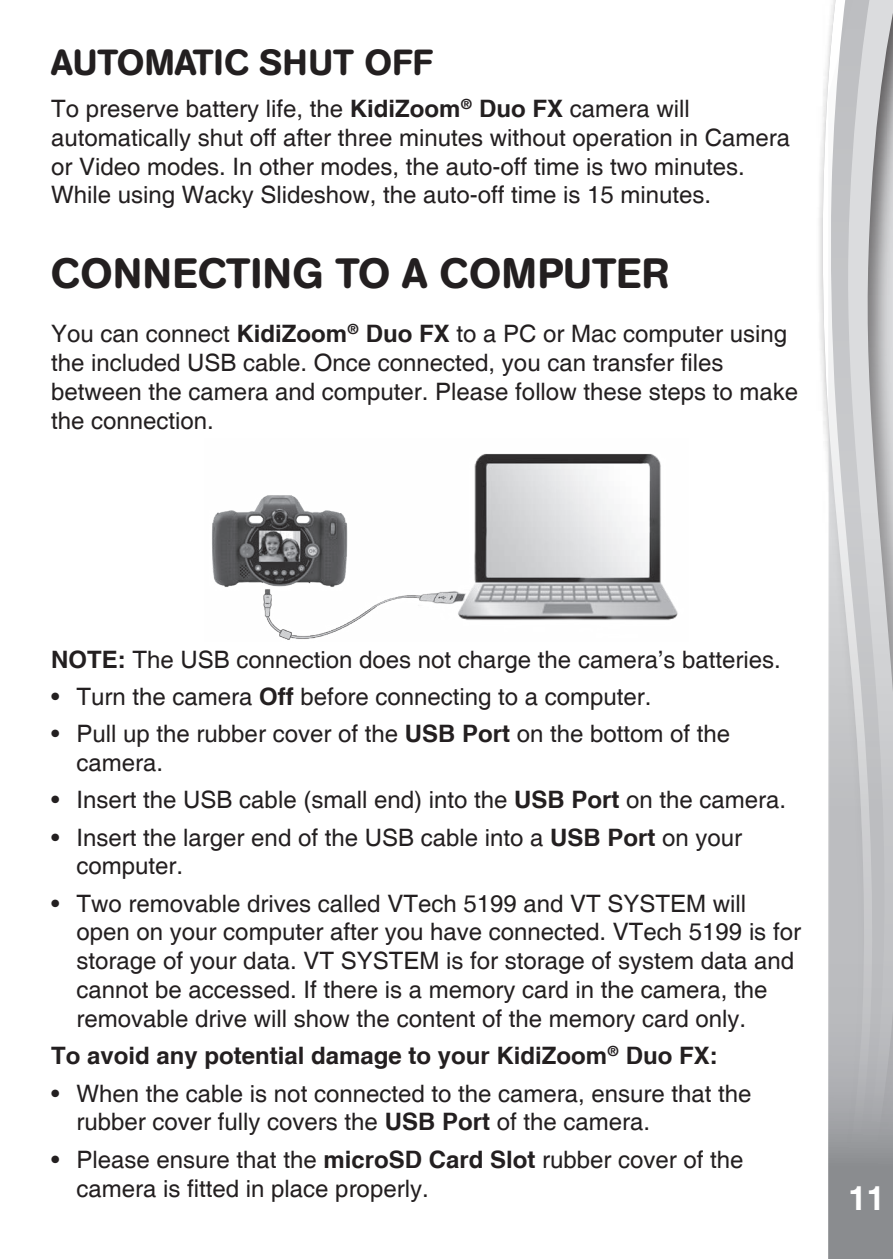
<style>
.page{position:relative;width:893px;height:1259px;background:#fff}
.page>*{position:absolute;margin:0;border:0;box-sizing:border-box;transform-origin:0 0}
.t1{font:500 42px "AG Book Rounded";letter-spacing:.02em;color:#231f20}
.t2{font:700 38.7px "Helvetica";color:#fff}
.t3{font:500 36px "AG Book Rounded";color:#231f20}
.t4{font:700 33px "Helvetica cyr";color:#fff}
.t5{font:24px/28.8px "Helvetica";color:#231f20}
.t6{font:700 24px "Helvetica cyr";color:#231f20}
.s1{font-family:"Helvetica cyr";font-weight:700}
</style>
<div class="page">
<div style="left:816px;top:0;width:77px;height:1259px;background:#231f20;opacity:.75"></div>
<svg style="left:822px;top:0;width:6px;height:1198px"></svg>
<svg style="left:828px;top:0;width:65px;height:1259px;background:#c0c1c3"></svg>
<div style="left:761px;top:1198px;width:67px;height:61px;background:#fff"></div>
<img style="left:212px;top:454px;width:466px;height:186px">
<h3 class="t3" style="left:51px;top:42px;width:383px">AUTOMATIC SHUT OFF</h3>
<p class="t5" style="left:51px;top:95px;width:740px">To preserve battery life, the <span class="s1">KidiZoom</span><sup>®</sup> <span class="s1">Duo FX</span> camera will automatically shut off after three minutes without operation in Camera or Video modes. In other modes, the auto-off time is two minutes.<br>While using Wacky Slideshow, the auto-off time is 15 minutes.</p>
<h1 class="t1" style="left:51px;top:249px;width:619px">CONNECTING TO A COMPUTER</h1>
<p class="t5" style="left:51px;top:320px;width:749px">You can connect <span class="s1">KidiZoom</span><sup>®</sup> <span class="s1">Duo FX</span> to a PC or Mac computer using the included USB cable. Once connected, you can transfer files between the camera and computer. Please follow these steps to make the connection.</p>
<p class="t5" style="left:51px;top:645px;width:731px"><span class="s1">NOTE:</span> The USB connection does not charge the camera’s batteries.</p>
<p class="t5" style="left:51px;top:683px;width:602px">• Turn the camera <span class="s1">Off</span> before connecting to a computer.</p>
<p class="t5" style="left:77px;top:720px;width:655px;text-indent:-26px">• Pull up the rubber cover of the <span class="s1">USB Port</span> on the bottom of the camera.</p>
<p class="t5" style="left:51px;top:786px;width:737px">• Insert the USB cable (small end) into the <span class="s1">USB Port</span> on the camera.</p>
<p class="t5" style="left:77px;top:823px;width:667px;text-indent:-26px">• Insert the larger end of the USB cable into a <span class="s1">USB Port</span> on your computer.</p>
<p class="t5" style="left:77px;top:889px;width:726px;text-indent:-26px">• Two removable drives called VTech 5199 and VT SYSTEM will open on your computer after you have connected. VTech 5199 is for storage of your data. VT SYSTEM is for storage of system data and cannot be accessed. If there is a memory card in the camera, the removable drive will show the content of the memory card only.</p>
<p class="t6" style="left:51px;top:1042px;width:668px">To avoid any potential damage to your KidiZoom<sup>®</sup> Duo FX:</p>
<p class="t5" style="left:77px;top:1079px;width:677px;text-indent:-26px">• When the cable is not connected to the camera, ensure that the rubber cover fully covers the <span class="s1">USB Port</span> of the camera.</p>
<p class="t5" style="left:77px;top:1145px;width:668px;text-indent:-26px">• Please ensure that the <span class="s1">microSD Card Slot</span> rubber cover of the camera is fitted in place properly.</p>
<h3 class="t4" style="left:848px;top:1179px;width:38px">11</h3>
<h2 class="t2" style="left:845px;top:1188px;width:47px">11<sup>11</sup></h2>
</div>
